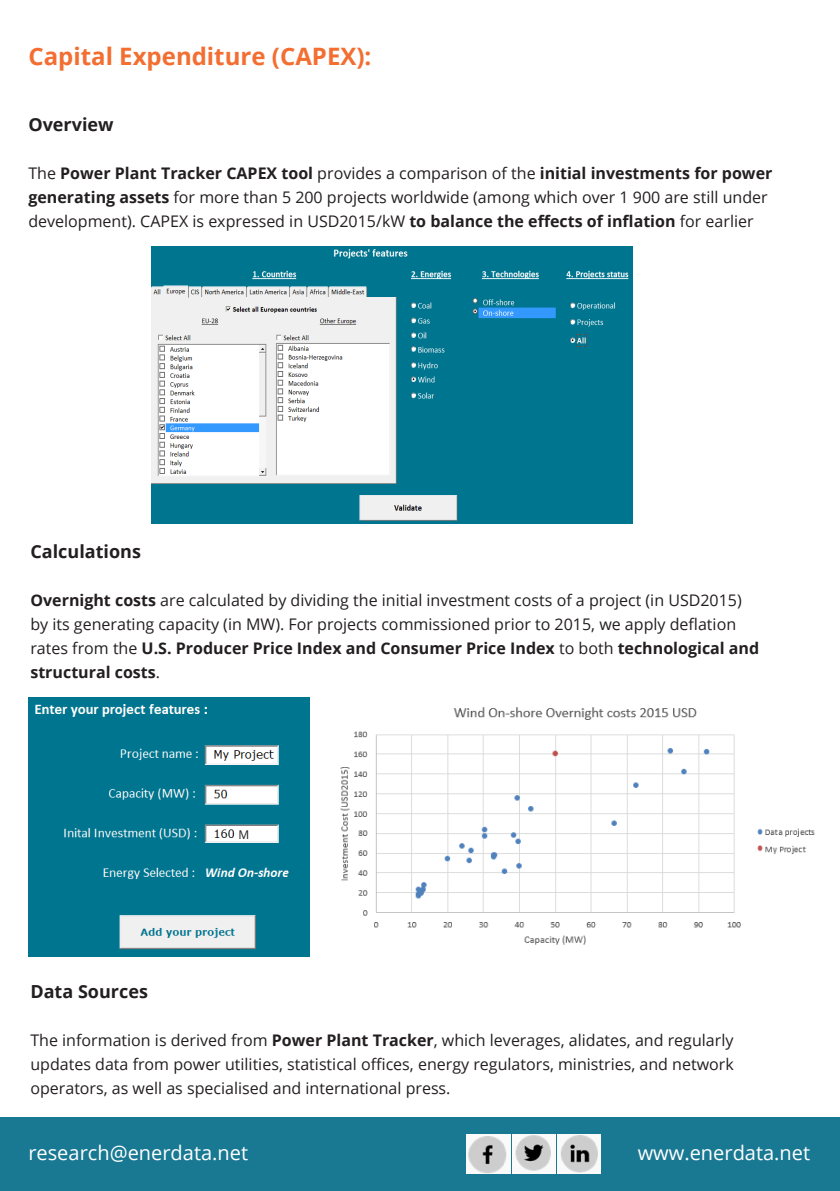
<style>
.page{position:relative;width:840px;height:1191px;background:#fff}
.page>*{position:absolute;margin:0;border:0;box-sizing:border-box;transform-origin:0 0}
.t1{font:700 24px "Open Sans";color:#f36e31}
.t2{font:20px "Open Sans";color:#fff}
.t3{font:700 18px "Open Sans";color:#231f20}
.t4{font:16px/24px "Open Sans";color:#231f20}
.t5{font:12px "Open Sans";color:#231f20}
.s1{font-weight:700}
</style>
<div class="page">
<div style="left:0;top:1117px;width:839px;height:74px;background:#197993"></div>
<hr style="left:839px;top:1117px;width:1px;height:74px;background:#197993">
<img style="left:512px;top:1134px;width:88px;height:40px">
<img style="left:466px;top:1134px;width:43px;height:40px">
<img style="left:151px;top:247px;width:480px;height:277px">
<img style="left:28px;top:697px;width:281px;height:259px">
<img style="left:340px;top:707px;width:475px;height:238px">
<p class="t1" style="left:28px;top:39px;width:344px">Capital Expenditure (CAPEX):</p>
<p class="t3" style="left:28px;top:111px;width:87px">Overview</p>
<p class="t4" style="left:28px;top:160px;width:745px">The <span class="s1">Power Plant Tracker CAPEX tool</span> provides a comparison of the <span class="s1">initial investments for power generating assets</span> for more than 5 200 projects worldwide (among which over 1 900 are still under development). CAPEX is expressed in USD2015/kW <span class="s1">to balance the effects of inflation</span> for earlier</p>
<p class="t3" style="left:30px;top:538px;width:112px">Calculations</p>
<p class="t4" style="left:30px;top:587px;width:730px"><span class="s1">Overnight costs</span> are calculated by dividing the initial investment costs of a project (in USD2015) by its generating capacity (in MW). For projects commissioned prior to 2015, we apply deflation rates from the <span class="s1">U.S. Producer Price Index and Consumer Price Index</span> to both <span class="s1">technological and structural costs</span>.</p>
<p class="t5" style="left:238px;top:826px;width:12px">M</p>
<p class="t3" style="left:30px;top:978px;width:119px">Data Sources</p>
<p class="t4" style="left:30px;top:1027px;width:704px;text-align:justify">The information is derived from <span class="s1">Power Plant Tracker</span>, which leverages, alidates, and regularly updates data from power utilities, statistical offices, energy regulators, ministries, and network operators, as well as specialised and international press.</p>
<p class="t2" style="left:28px;top:1139px;width:221px">research@enerdata.net</p>
<p class="t2" style="left:637px;top:1139px;width:174px">www.enerdata.net</p>
</div>
